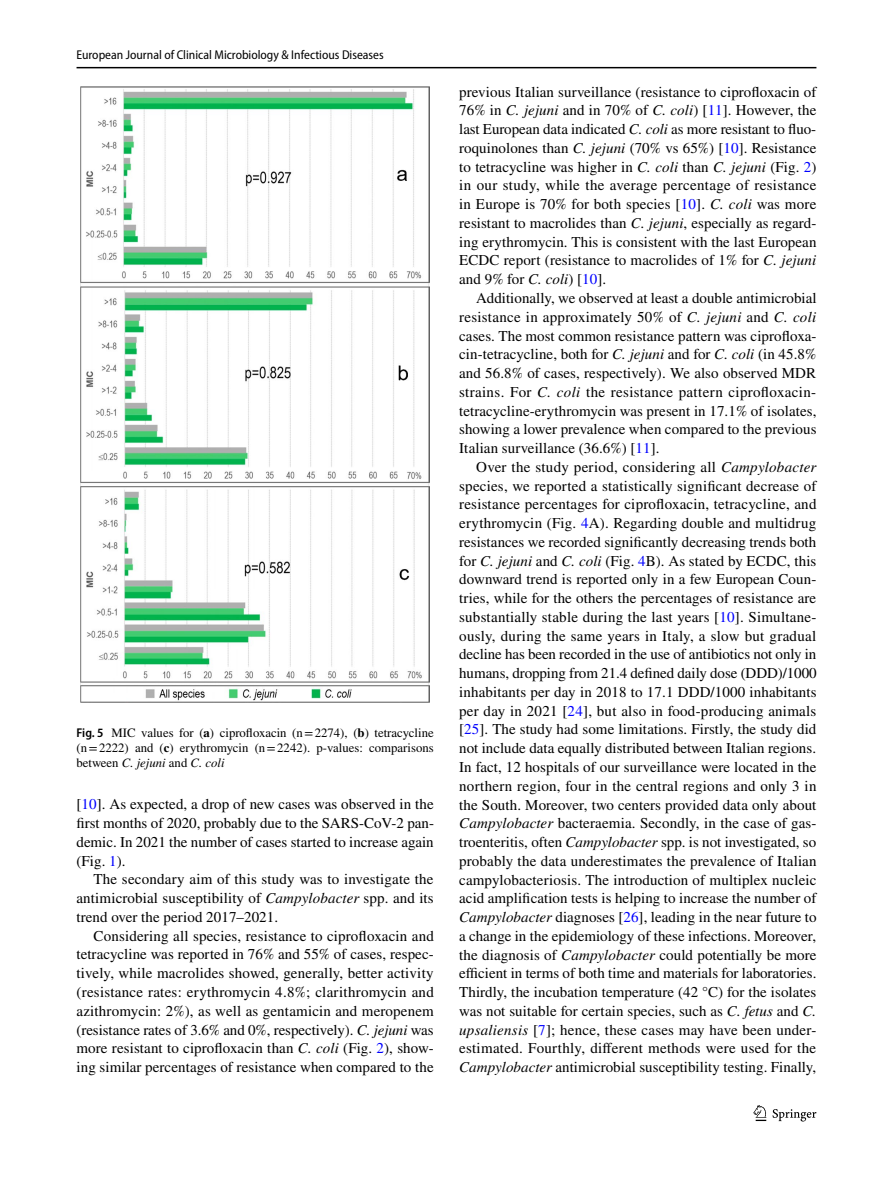
<style>
.page{position:relative;width:893px;height:1187px;background:#fff}
.page>*{position:absolute;margin:0;border:0;box-sizing:border-box;transform-origin:0 0}
.t1{font:15px/18.8px "STIX";letter-spacing:.005em;color:#000;text-align:justify}
.t2{font:12.75px/15px "STIX";color:#000;text-align:justify}
.t3{font:semi-condensed 12.75px "Myriad Pro";color:#000}
.s1{font-family:"Myriad Pro";font-weight:600;font-stretch:semi-condensed}
.s2{font-weight:700}
.s3{font-style:italic}
.s4{color:#00f}
</style>
<div class="page">
<hr style="left:77px;top:67px;width:739px;height:1px;background:#000">
<svg style="left:753px;top:1105px;width:13px;height:15px"></svg>
<svg style="left:773px;top:1109px;width:43px;height:12px"></svg>
<img style="left:81px;top:87px;width:348px;height:615px">
<p class="t3" style="left:77px;top:48px;width:309px">European Journal of Clinical Microbiology &amp; Infectious Diseases</p>
<p class="t2" style="left:77px;top:726px;width:359px"><span class="s1">Fig. 5</span> MIC values for (<span class="s2">a</span>) ciprofloxacin (n=2274), (<span class="s2">b</span>) tetracycline (n=2222) and (<span class="s2">c</span>) erythromycin (n=2242). p-values: comparisons between <span class="s3">C. jejuni</span> and <span class="s3">C. coli</span></p>
<p class="t1" style="left:77px;top:796px;width:359px">[<span class="s4">10</span>]. As expected, a drop of new cases was observed in the first months of 2020, probably due to the SARS-CoV-2 pan&shy;demic. In 2021 the number of cases started to increase again (Fig. <span class="s4">1</span>).</p>
<p class="t1" style="left:77px;top:871px;width:359px;text-indent:17px">The secondary aim of this study was to investigate the antimicrobial susceptibility of <span class="s3">Campylobacter</span> spp. and its trend over the period 2017–2021.</p>
<p class="t1" style="left:77px;top:927px;width:359px;text-indent:17px">Considering all species, resistance to ciprofloxacin and tetracycline was reported in 76% and 55% of cases, respec&shy;tively, while macrolides showed, generally, better activity (resistance rates: erythromycin 4.8%; clarithromycin and azithromycin: 2%), as well as gentamicin and meropenem (resistance rates of 3.6% and 0%, respectively). <span class="s3">C. jejuni</span> was more resistant to ciprofloxacin than <span class="s3">C. coli</span> (Fig. <span class="s4">2</span>), show&shy;ing similar percentages of resistance when compared to the</p>
<p class="t1" style="left:459px;top:83px;width:359px">previous Italian surveillance (resistance to ciprofloxacin of 76% in <span class="s3">C. jejuni</span> and in 70% of <span class="s3">C. coli</span>) [<span class="s4">11</span>]. However, the last European data indicated <span class="s3">C. coli</span> as more resistant to fluo&shy;roquinolones than <span class="s3">C. jejuni</span> (70% vs 65%) [<span class="s4">10</span>]. Resistance to tetracycline was higher in <span class="s3">C. coli</span> than <span class="s3">C. jejuni</span> (Fig. <span class="s4">2</span>) in our study, while the average percentage of resistance in Europe is 70% for both species [<span class="s4">10</span>]. <span class="s3">C. coli</span> was more resistant to macrolides than <span class="s3">C. jejuni</span>, especially as regard&shy;ing erythromycin. This is consistent with the last European ECDC report (resistance to macrolides of 1% for <span class="s3">C. jejuni </span>and 9% for <span class="s3">C. coli</span>) [<span class="s4">10</span>].</p>
<p class="t1" style="left:459px;top:289px;width:359px;text-indent:17px">Additionally, we observed at least a double antimicrobial resistance in approximately 50% of <span class="s3">C. jejuni</span> and <span class="s3">C. coli </span>cases. The most common resistance pattern was ciprofloxa&shy;cin-tetracycline, both for <span class="s3">C. jejuni</span> and for <span class="s3">C. coli</span> (in 45.8% and 56.8% of cases, respectively). We also observed MDR strains. For <span class="s3">C. coli</span> the resistance pattern ciprofloxacin&shy;tetracycline-erythromycin was present in 17.1% of isolates, showing a lower prevalence when compared to the previous Italian surveillance (36.6%) [<span class="s4">11</span>].</p>
<p class="t1" style="left:459px;top:458px;width:359px;text-indent:17px">Over the study period, considering all <span class="s3">Campylobacter </span>species, we reported a statistically significant decrease of resistance percentages for ciprofloxacin, tetracycline, and erythromycin (Fig. <span class="s4">4</span>A). Regarding double and multidrug resistances we recorded significantly decreasing trends both for <span class="s3">C. jejuni</span> and <span class="s3">C. coli</span> (Fig. <span class="s4">4</span>B). As stated by ECDC, this downward trend is reported only in a few European Coun&shy;tries, while for the others the percentages of resistance are substantially stable during the last years [<span class="s4">10</span>]. Simultane&shy;ously, during the same years in Italy, a slow but gradual decline has been recorded in the use of antibiotics not only in humans, dropping from 21.4 defined daily dose (DDD)/1000 inhabitants per day in 2018 to 17.1 DDD/1000 inhabitants per day in 2021 [<span class="s4">24</span>], but also in food-producing animals [<span class="s4">25</span>]. The study had some limitations. Firstly, the study did not include data equally distributed between Italian regions.<br>In fact, 12 hospitals of our surveillance were located in the northern region, four in the central regions and only 3 in the South. Moreover, two centers provided data only about <span class="s3">Campylobacter</span> bacteraemia. Secondly, in the case of gas&shy;troenteritis, often <span class="s3">Campylobacter</span> spp. is not investigated, so probably the data underestimates the prevalence of Italian campylobacteriosis. The introduction of multiplex nucleic acid amplification tests is helping to increase the number of <span class="s3">Campylobacter</span> diagnoses [<span class="s4">26</span>], leading in the near future to a change in the epidemiology of these infections. Moreover, the diagnosis of <span class="s3">Campylobacter</span> could potentially be more efficient in terms of both time and materials for laboratories.<br>Thirdly, the incubation temperature (42 °C) for the isolates was not suitable for certain species, such as <span class="s3">C. fetus</span> and <span class="s3">C. upsaliensis</span> [<span class="s4">7</span>]; hence, these cases may have been under&shy;estimated. Fourthly, different methods were used for the <span class="s3">Campylobacter</span> antimicrobial susceptibility testing. Finally,</p>
</div>
